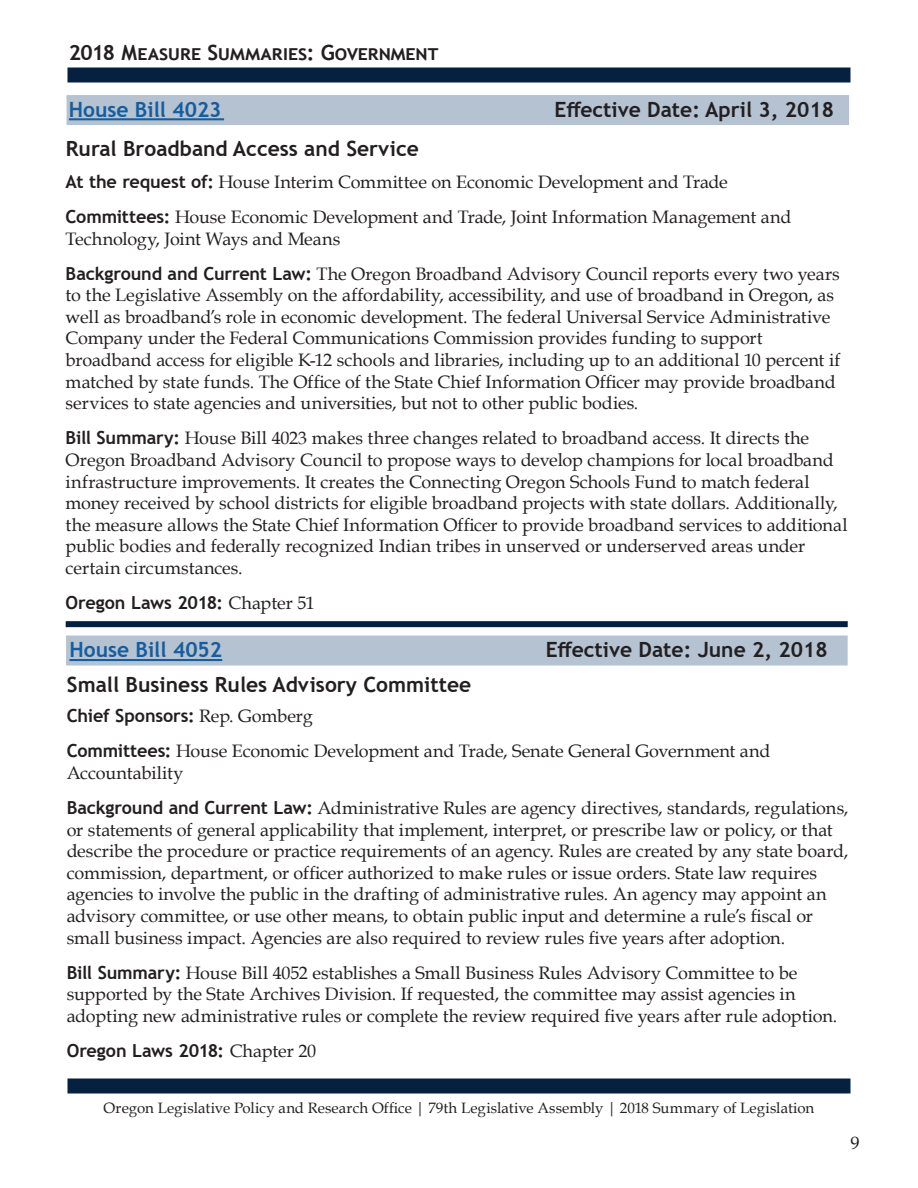
<style>
.page{position:relative;width:918px;height:1188px;background:#fff}
.page>*{position:absolute;margin:0;border:0;box-sizing:border-box;transform-origin:0 0}
.Bill_Title{font:700 21px "Trebuchet MS";color:#231f20}
.Committee_Name{font:700 21px "Trebuchet MS";color:#231f20}
.Bill_Title-2{font:700 21px "Trebuchet MS";color:#175d9e}
.t1{font:18px/21.6px "Book Antiqua";letter-spacing:-.005em;color:#231f20}
.t2{font:700 18px "Trebuchet MS";letter-spacing:-.005em;color:#231f20}
.t3{font:15px "Book Antiqua";letter-spacing:.005em;color:#231f20}
.s1{font-family:"Trebuchet MS";font-weight:700}
.s2{font-family:"Book Antiqua";font-weight:400}
</style>
<div class="page">
<div style="left:68px;top:68px;width:782px;height:14px;background:#06213f"></div>
<div style="left:68px;top:1078px;width:782px;height:16px;background:#06213f"></div>
<div style="left:67px;top:95px;width:782px;height:30px;background:#b5c2d2"></div>
<hr style="left:69px;top:118px;width:155px;height:2px;background:#175d9e">
<div style="left:66px;top:636px;width:782px;height:30px;background:#b5c2d2"></div>
<hr style="left:69px;top:659px;width:153px;height:2px;background:#175d9e">
<div style="left:66px;top:621px;width:782px;height:6px;background:#002141"></div>
<p class="Committee_Name" style="left:69px;top:39px;width:369px">2018 Measure Summaries: Government</p>
<p class="Bill_Title-2" style="left:69px;top:96px;width:154px">House Bill 4023</p>
<p class="Bill_Title" style="left:554px;top:96px;width:281px">Effective Date: April 3, 2018</p>
<p class="Bill_Title" style="left:66px;top:135px;width:355px">Rural Broadband Access and Service</p>
<p class="t1" style="left:66px;top:171px;width:664px"><span class="s1">At the request of:</span> House Interim Committee on Economic Development and Trade</p>
<p class="t1" style="left:66px;top:206px;width:727px"><span class="s1">Committees:</span> House Economic Development and Trade, Joint Information Management and<br>Technology, Joint Ways and Means</p>
<p class="t1" style="left:66px;top:262px;width:776px"><span class="s1">Background and Current Law:</span> The Oregon Broadband Advisory Council reports every two years to the Legislative Assembly on the affordability, accessibility, and use of broadband in Oregon, as well as broadband’s role in economic development. The federal Universal Service Administrative Company under the Federal Communications Commission provides funding to support broadband access for eligible K-12 schools and libraries, including up to an additional 10 percent if matched by state funds. The Office of the State Chief Information Officer may provide broadband services to state agencies and universities, but not to other public bodies.</p>
<p class="t1" style="left:66px;top:427px;width:783px"><span class="s1">Bill Summary:</span> House Bill 4023 makes three changes related to broadband access. It directs the Oregon Broadband Advisory Council to propose ways to develop champions for local broadband infrastructure improvements. It creates the Connecting Oregon Schools Fund to match federal money received by school districts for eligible broadband projects with state dollars. Additionally, the measure allows the State Chief Information Officer to provide broadband services to additional public bodies and federally recognized Indian tribes in unserved or underserved areas under certain circumstances.</p>
<p class="t2" style="left:66px;top:591px;width:251px">Oregon Laws 2018: <span class="s2">Chapter 51</span></p>
<p class="Bill_Title-2" style="left:69px;top:637px;width:154px">House Bill 4052</p>
<p class="Bill_Title" style="left:546px;top:637px;width:283px">Effective Date: June 2, 2018</p>
<p class="Bill_Title" style="left:67px;top:671px;width:406px">Small Business Rules Advisory Committee</p>
<p class="t2" style="left:67px;top:704px;width:248px">Chief Sponsors: <span class="s2">Rep. Gomberg</span></p>
<p class="t1" style="left:67px;top:740px;width:705px"><span class="s1">Committees:</span> House Economic Development and Trade, Senate General Government and<br>Accountability</p>
<p class="t1" style="left:67px;top:797px;width:783px"><span class="s1">Background and Current Law:</span> Administrative Rules are agency directives, standards, regulations, or statements of general applicability that implement, interpret, or prescribe law or policy, or that describe the procedure or practice requirements of an agency. Rules are created by any state board, commission, department, or officer authorized to make rules or issue orders. State law requires agencies to involve the public in the drafting of administrative rules. An agency may appoint an advisory committee, or use other means, to obtain public input and determine a rule’s fiscal or small business impact. Agencies are also required to review rules five years after adoption.</p>
<p class="t1" style="left:67px;top:961px;width:772px"><span class="s1">Bill Summary:</span> House Bill 4052 establishes a Small Business Rules Advisory Committee to be supported by the State Archives Division. If requested, the committee may assist agencies in adopting new administrative rules or complete the review required five years after rule adoption.</p>
<p class="t2" style="left:67px;top:1039px;width:251px">Oregon Laws 2018: <span class="s2">Chapter 20</span></p>
<p class="t3" style="left:104px;top:1097px;width:712px">Oregon Legislative Policy and Research Office | 79th Legislative Assembly | 2018 Summary of Legislation</p>
<p class="t1" style="left:850px;top:1131px;width:10px">9</p>
</div>
